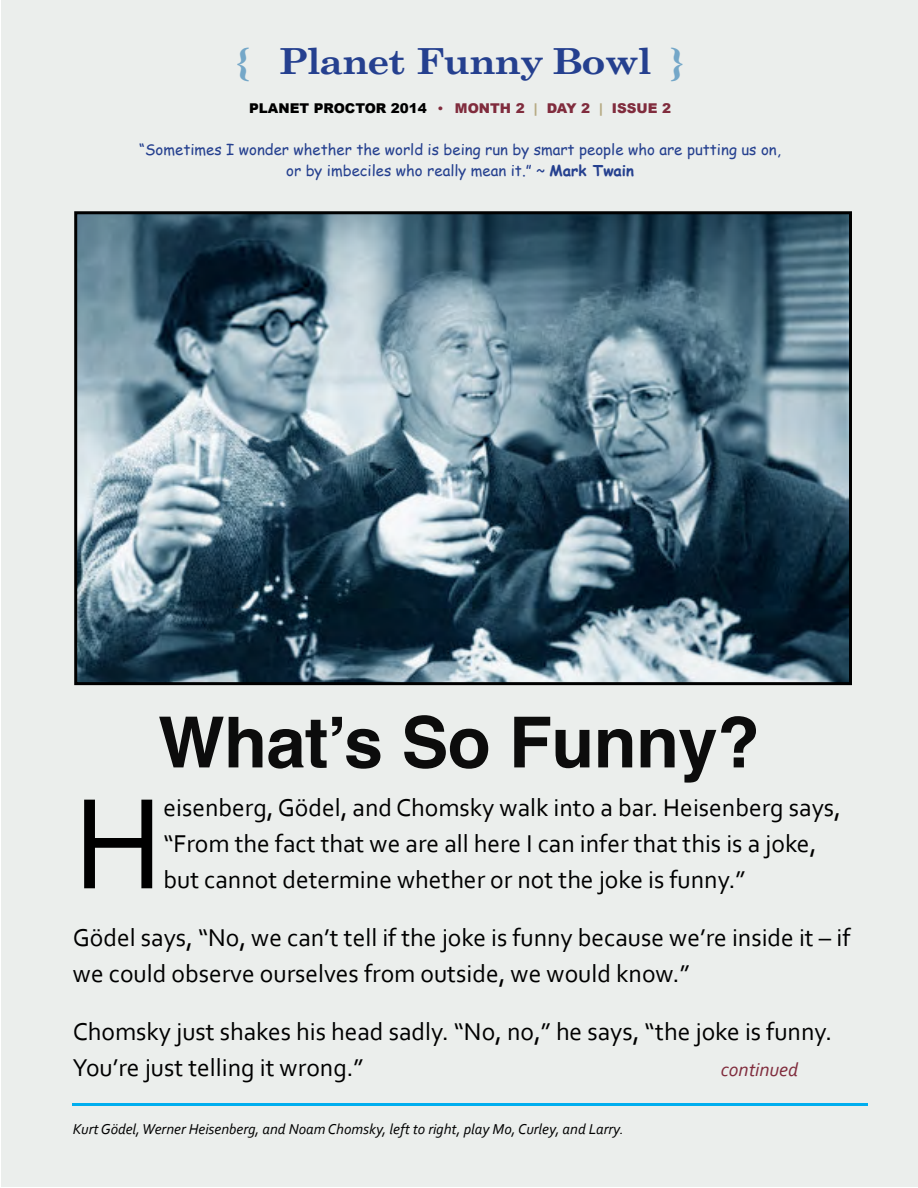
<style>
.page{position:relative;width:918px;height:1188px;background:#fff}
.page>*{position:absolute;margin:0;border:0;box-sizing:border-box;transform-origin:0 0}
.t1{font:135.75px "Corbel";color:#000}
.t2{font:700 70.5px "Helvetica";letter-spacing:-.01em;color:#0c0c0c}
.t3{font:700 36px "Century Schoolbook";letter-spacing:-.04em;color:#25408f;scale:1.1 1}
.t4{font:25.5px/36px "Corbel";color:#000}
.t5{font:italic 19.5px "Corbel";color:#802c3d}
.t6{font:15px/21px "Comic Sans MS";color:#25408f;text-align:center}
.t7{font:italic 15px "Corbel";color:#000}
.t8{font:900 13.5px "Arial";color:#000}
.s1{color:#74a7c8}
.s2{font-weight:700;color:#802c3d}
.s3{color:#802c3d}
.s4{color:#b6aa83}
.s5{font-weight:700}
</style>
<div class="page">
<div style="left:1px;top:0;width:917px;height:1187px;background:#ebeeec"></div>
<img style="left:78px;top:215px;width:770px;height:466px">
<div style="left:74px;top:211px;width:778px;height:474px;border:3px solid #000"></div>
<hr style="left:72px;top:1103px;width:796px;height:3px;background:#00aeef">
<h3 class="t3" style="left:235px;top:39px;width:410px"><span class="s1">{</span> Planet Funny Bowl <span class="s1">}</span></h3>
<p class="t8" style="left:249px;top:101px;width:423px">PLANET PROCTOR 2014 <span class="s2">•</span> <span class="s3">MONTH 2</span> <span class="s4">|</span> <span class="s3">DAY 2</span> <span class="s4">|</span> <span class="s3">ISSUE 2</span></p>
<p class="t6" style="left:139px;top:139px;width:643px">“Sometimes I wonder whether the world is being run by smart people who are putting us on, or by imbeciles who really mean it.” ~ <span class="s5">Mark Twain</span></p>
<h2 class="t2" style="left:158px;top:686px;width:603px">What’s So Funny?</h2>
<h1 class="t1" style="left:73px;top:759px;width:92px">H</h1>
<p class="t4" style="left:163px;top:789px;width:679px">eisenberg, Gödel, and Chomsky walk into a bar. Heisenberg says, “From the fact that we are all here I can infer that this is a joke, but cannot determine whether or not the joke is funny.”</p>
<p class="t4" style="left:73px;top:919px;width:779px">Gödel says, “No, we can’t tell if the joke is funny because we’re inside it – if we could observe ourselves from outside, we would know.”</p>
<p class="t4" style="left:73px;top:1012px;width:761px">Chomsky just shakes his head sadly. “No, no,” he says, “the joke is funny.<br>You’re just telling it wrong.”</p>
<p class="t5" style="left:721px;top:1057px;width:79px">continued</p>
<p class="t7" style="left:73px;top:1119px;width:552px">Kurt Gödel, Werner Heisenberg, and Noam Chomsky, left to right, play Mo, Curley, and Larry.</p>
</div>
